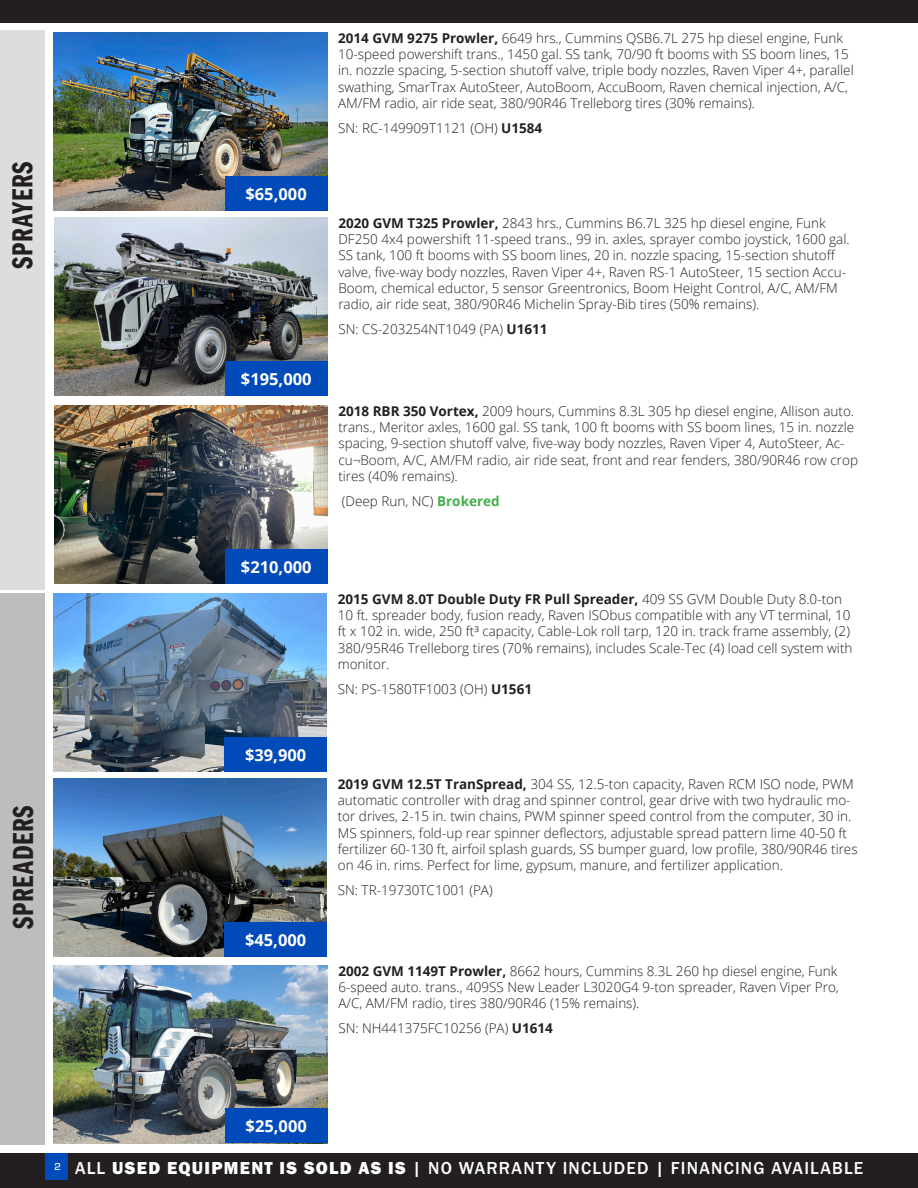
<style>
.page{position:relative;width:918px;height:1188px;background:#fff}
.page>*{position:absolute;margin:0;border:0;box-sizing:border-box;transform-origin:0 0}
.t1{font:30px "Franklin Gothic URW Com Dem";letter-spacing:.02em;color:#231f20}
.t2{font:500 18px "Franklin Gothic URW";letter-spacing:.07em;color:#fff}
.t3{font:18px "Franklin Gothic URW Hea";letter-spacing:.075em;color:#fff}
.t4{font:700 16.5px "Open Sans";color:#fff}
.Text{font:300 13.5px/16.2px "Open Sans";color:#231f20}
.s1{font-weight:700}
.s2{font-weight:700;color:#40ae49}
.s3{font-family:"Eurostile";font-size:10.5px}
.s4{font-family:"Franklin Gothic URW Hea";font-weight:400}
.s5{font-family:"Franklin Gothic URW";font-weight:500}
</style>
<div class="page">
<div style="left:0;top:0;width:918px;height:22px;background:#231f20"></div>
<div style="left:0;top:1154px;width:918px;height:34px;background:#231f20"></div>
<div style="left:45px;top:1154px;width:22px;height:26px;background:#004aba"></div>
<img style="left:54px;top:33px;width:273px;height:178px">
<div style="left:225px;top:176px;width:102px;height:35px;background:#004aba"></div>
<div style="left:0;top:30px;width:45px;height:560px;background:#dcdddf"></div>
<img style="left:53px;top:594px;width:274px;height:178px">
<div style="left:224px;top:737px;width:103px;height:35px;background:#004aba"></div>
<div style="left:0;top:594px;width:45px;height:551px;background:#bbbdbf"></div>
<img style="left:54px;top:218px;width:274px;height:178px">
<div style="left:225px;top:361px;width:103px;height:35px;background:#004aba"></div>
<img style="left:54px;top:965px;width:274px;height:178px">
<div style="left:225px;top:1109px;width:103px;height:34px;background:#004aba"></div>
<img style="left:54px;top:406px;width:274px;height:178px">
<div style="left:225px;top:549px;width:103px;height:35px;background:#004aba"></div>
<img style="left:53px;top:779px;width:274px;height:178px">
<div style="left:224px;top:922px;width:103px;height:35px;background:#004aba"></div>
<p class="t1" style="left:6px;top:269px;width:109px;rotate:-90deg">SPRAYERS</p>
<p class="t1" style="left:6px;top:929px;width:125px;rotate:-90deg">SPREADERS</p>
<p class="t4" style="left:245px;top:182px;width:63px">$65,000</p>
<p class="t4" style="left:241px;top:367px;width:72px">$195,000</p>
<p class="t4" style="left:241px;top:555px;width:72px">$210,000</p>
<p class="t4" style="left:245px;top:743px;width:63px">$39,900</p>
<p class="t4" style="left:245px;top:928px;width:63px">$45,000</p>
<p class="Text" style="left:338px;top:30px;width:517px"><span class="s1">2014 GVM 9275 Prowler,</span> 6649 hrs., Cummins QSB6.7L 275 hp diesel engine, Funk 10-speed powershift trans., 1450 gal. SS tank, 70/90 ft booms with SS boom lines, 15 in. nozzle spacing, 5-section shutoff valve, triple body nozzles, Raven Viper 4+, parallel swathing, SmarTrax AutoSteer, AutoBoom, AccuBoom, Raven chemical injection, A/C, AM/FM radio, air ride seat, 380/90R46 Trelleborg tires (30% remains).</p>
<p class="Text" style="left:338px;top:120px;width:206px">SN: RC-149909T1121 (OH) <span class="s1">U1584</span></p>
<p class="Text" style="left:338px;top:215px;width:513px"><span class="s1">2020 GVM T325 Prowler,</span> 2843 hrs., Cummins B6.7L 325 hp diesel engine, Funk DF250 4x4 powershift 11-speed trans., 99 in. axles, sprayer combo joystick, 1600 gal.<br>SS tank, 100 ft booms with SS boom lines, 20 in. nozzle spacing, 15-section shutoff valve, five-way body nozzles, Raven Viper 4+, Raven RS-1 AutoSteer, 15 section Accu-Boom, chemical eductor, 5 sensor Greentronics, Boom Height Control, A/C, AM/FM radio, air ride seat, 380/90R46 Michelin Spray-Bib tires (50% remains).</p>
<p class="Text" style="left:338px;top:321px;width:211px">SN: CS-203254NT1049 (PA) <span class="s1">U1611</span></p>
<p class="Text" style="left:338px;top:403px;width:521px"><span class="s1">2018 RBR 350 Vortex,</span> 2009 hours, Cummins 8.3L 305 hp diesel engine, Allison auto. trans., Meritor axles, 1600 gal. SS tank, 100 ft booms with SS boom lines, 15 in. nozzle spacing, 9-section shutoff valve, five-way body nozzles, Raven Viper 4, AutoSteer, Ac&shy;cu¬Boom, A/C, AM/FM radio, air ride seat, front and rear fenders, 380/90R46 row crop tires (40% remains).</p>
<p class="Text" style="left:342px;top:493px;width:159px">(Deep Run, NC) <span class="s2">Brokered</span></p>
<p class="Text" style="left:338px;top:591px;width:516px"><span class="s1">2015 GVM 8.0T Double Duty FR Pull Spreader,</span> 409 SS GVM Double Duty 8.0-ton 10 ft. spreader body, fusion ready, Raven ISObus compatible with any VT terminal, 10 ft x 102 in. wide, 250 ft³ capacity, Cable-Lok roll tarp, 120 in. track frame assembly, (2)<br>380/95R46 Trelleborg tires (70% remains), includes Scale-Tec (4) load cell system with monitor.</p>
<p class="Text" style="left:338px;top:681px;width:196px">SN: PS-1580TF1003 (OH) <span class="s1">U1561</span></p>
<p class="Text" style="left:338px;top:776px;width:521px"><span class="s1">2019 GVM 12.5T TranSpread,</span> 304 SS, 12.5-ton capacity, Raven RCM ISO node, PWM automatic controller with drag and spinner control, gear drive with two hydraulic mo&shy;tor drives, 2-15 in. twin chains, PWM spinner speed control from the computer, 30 in.<br>MS spinners, fold-up rear spinner deflectors, adjustable spread pattern lime 40-50 ft fertilizer 60-130 ft, airfoil splash guards, SS bumper guard, low profile, 380/90R46 tires on 46 in. rims. Perfect for lime, gypsum, manure, and fertilizer application.</p>
<p class="Text" style="left:338px;top:882px;width:156px">SN: TR-19730TC1001 (PA)</p>
<p class="Text" style="left:338px;top:962px;width:502px;text-align:justify"><span class="s1">2002 GVM 1149T Prowler,</span> 8662 hours, Cummins 8.3L 260 hp diesel engine, Funk 6-speed auto. trans., 409SS New Leader L3020G4 9-ton spreader, Raven Viper Pro, A/C, AM/FM radio, tires 380/90R46 (15% remains).</p>
<p class="Text" style="left:338px;top:1020px;width:216px">SN: NH441375FC10256 (PA) <span class="s1">U1614</span></p>
<p class="t4" style="left:246px;top:1115px;width:63px">$25,000</p>
<h2 class="t2" style="left:54px;top:1153px;width:810px"><span class="s3">2</span> ALL <span class="s4">USED EQUIPMENT IS SOLD AS IS</span> | NO WARRANTY INCLUDED | FINANCING AVAILABLE</h2>
<h2 class="t3" style="left:75px;top:1152px;width:332px"><span class="s5">ALL</span> USED EQUIPMENT IS SOLD AS IS</h2>
<h2 class="t2" style="left:413px;top:1157px;width:452px">| NO WARRANTY INCLUDED | FINANCING AVAILABLE</h2>
</div>
